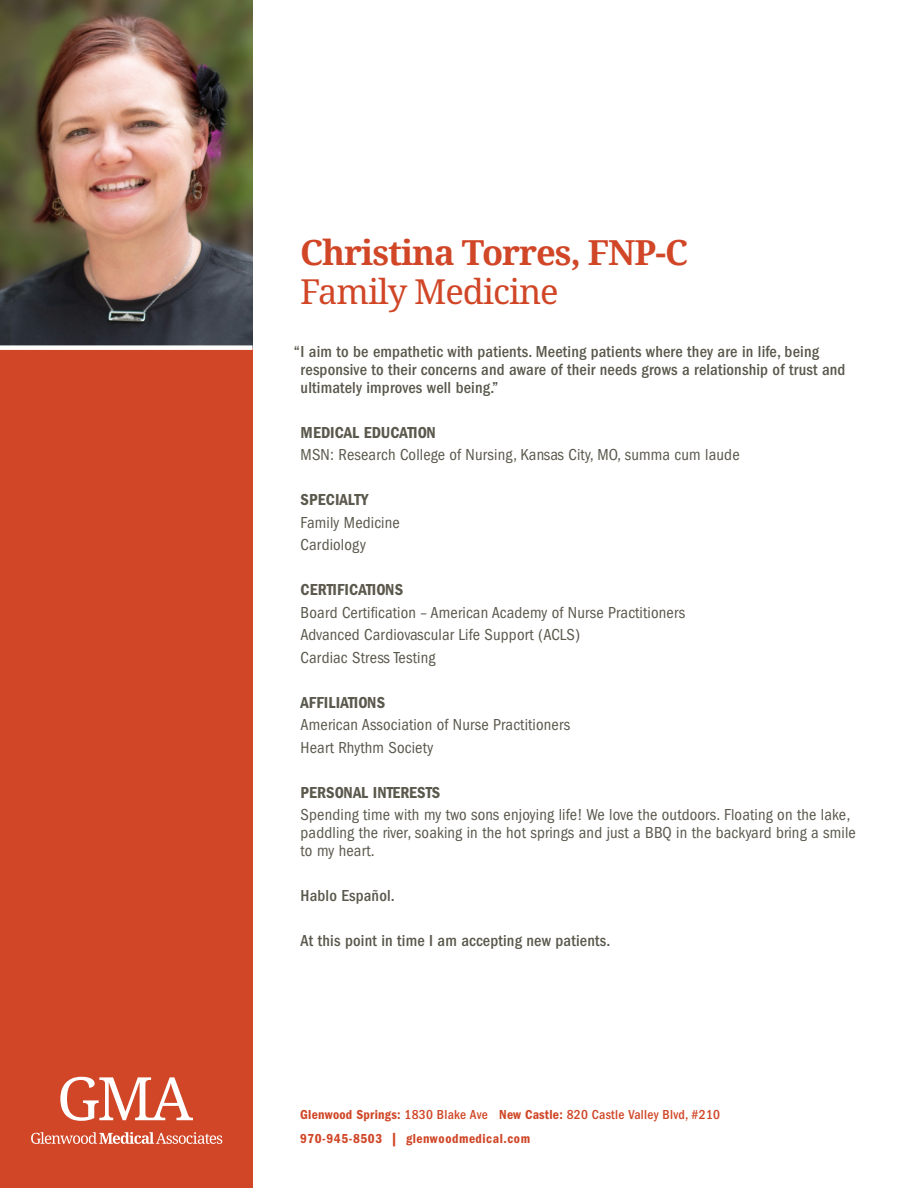
<style>
.page{position:relative;width:918px;height:1188px;background:#fff}
.page>*{position:absolute;margin:0;border:0;box-sizing:border-box;transform-origin:0 0}
.t1{font:700 34.5px "Noto Serif";letter-spacing:-.03em;color:#d04627}
.t2{font:34.5px "Noto Serif";letter-spacing:-.03em;color:#d04627}
.t3{font:condensed 16.5px/18px "Franklin Gothic LT Pro";letter-spacing:.01em;color:#5b594d}
.t4{font:500 condensed 16.5px/18px "Franklin Gothic LT Pro";letter-spacing:.01em;color:#5b594d}
.t5{font:16.5px "Franklin Gothic LT Pro Cn Dm";letter-spacing:.01em;color:#5b594d}
.t6{font:500 condensed 13.5px "Franklin Gothic LT Pro";letter-spacing:.02em;color:#d04627}
.t7{font:13.5px "Franklin Gothic LT Pro Cn Dm";letter-spacing:.04em;color:#d04627}
.s1{font-family:"Franklin Gothic LT Pro Cn Dm";font-weight:400;font-stretch:normal}
</style>
<div class="page">
<div style="left:0;top:0;width:253px;height:1188px;background:#d04627"></div>
<svg style="left:31px;top:1132px;width:191px;height:12px"></svg>
<svg style="left:60px;top:1077px;width:133px;height:44px"></svg>
<img style="left:0;top:0;width:253px;height:345px">
<div style="left:0;top:345px;width:253px;height:5px;background:#fff"></div>
<p class="t1" style="left:300px;top:228px;width:389px">Christina Torres, FNP-C</p>
<p class="t2" style="left:300px;top:268px;width:260px">Family Medicine</p>
<p class="t4" style="left:301px;top:342px;width:546px;text-indent:-7px">“I aim to be empathetic with patients. Meeting patients where they are in life, being responsive to their concerns and aware of their needs grows a relationship of trust and ultimately improves well being.”</p>
<p class="t5" style="left:301px;top:423px;width:137px">MEDICAL EDUCATION</p>
<p class="t3" style="left:301px;top:446px;width:441px">MSN: Research College of Nursing, Kansas City, MO, summa cum laude</p>
<p class="t5" style="left:301px;top:490px;width:69px">SPECIALTY</p>
<p class="t3" style="left:301px;top:513px;width:101px">Family Medicine</p>
<p class="t3" style="left:301px;top:536px;width:67px">Cardiology</p>
<p class="t5" style="left:301px;top:580px;width:104px">CERTIFICATIONS</p>
<p class="t3" style="left:301px;top:603px;width:386px">Board Certification – American Academy of Nurse Practitioners</p>
<p class="t3" style="left:301px;top:626px;width:281px">Advanced Cardiovascular Life Support (ACLS)</p>
<p class="t3" style="left:301px;top:648px;width:136px">Cardiac Stress Testing</p>
<p class="t5" style="left:301px;top:693px;width:86px">AFFILIATIONS</p>
<p class="t3" style="left:301px;top:716px;width:271px">American Association of Nurse Practitioners</p>
<p class="t3" style="left:301px;top:738px;width:134px">Heart Rhythm Society</p>
<p class="t5" style="left:301px;top:783px;width:141px">PERSONAL INTERESTS</p>
<p class="t3" style="left:301px;top:806px;width:557px">Spending time with my two sons enjoying life! We love the outdoors. Floating on the lake, paddling the river, soaking in the hot springs and just a BBQ in the backyard bring a smile to my heart.</p>
<p class="t4" style="left:301px;top:887px;width:96px">Hablo Español.</p>
<p class="t4" style="left:301px;top:932px;width:311px">At this point in time I am accepting new patients.</p>
<p class="t6" style="left:300px;top:1107px;width:421px"><span class="s1">Glenwood Springs:</span> 1830 Blake Ave <span class="s1">New Castle:</span> 820 Castle Valley Blvd, #210</p>
<p class="t7" style="left:300px;top:1131px;width:232px">970-945-8503 | glenwoodmedical.com</p>
</div>
